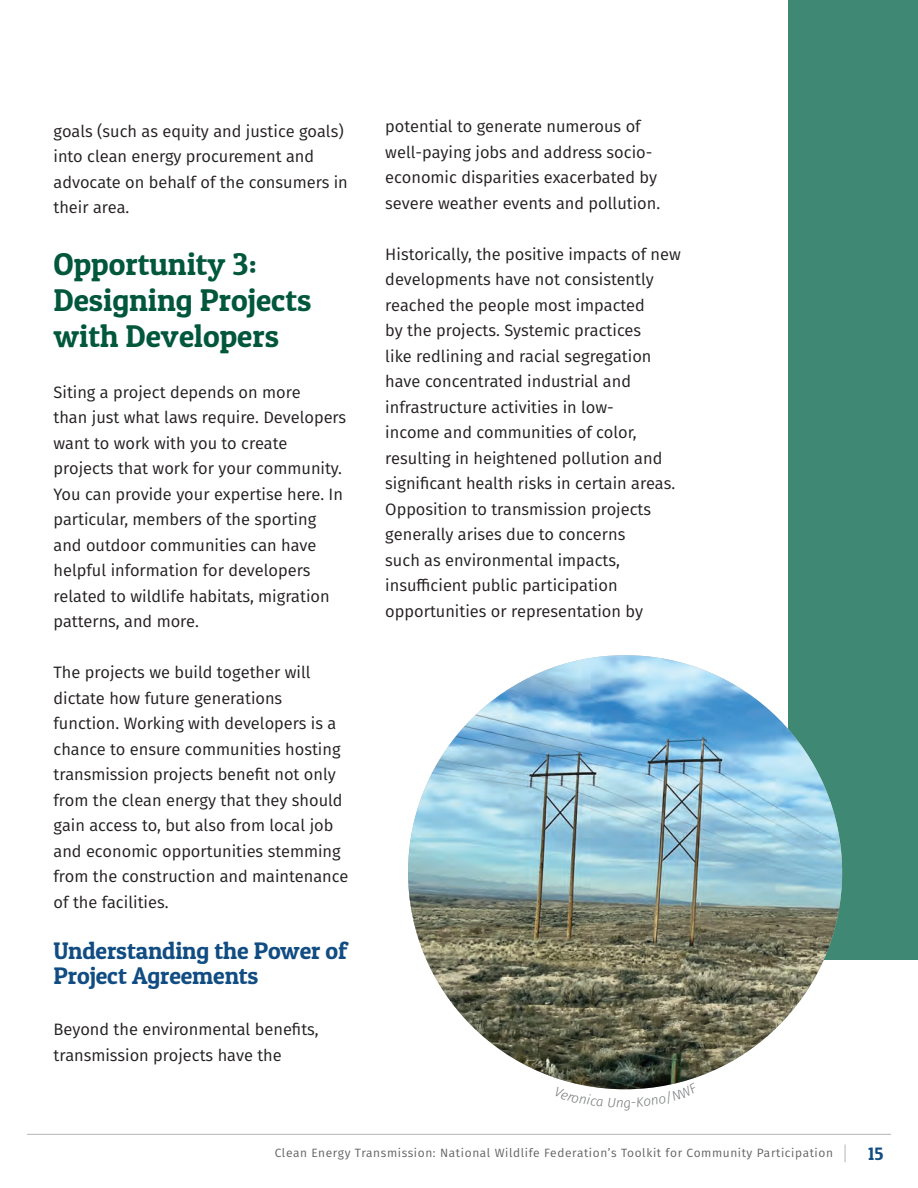
<style>
.page{position:relative;width:918px;height:1188px;background:#fff}
.page>*{position:absolute;margin:0;border:0;box-sizing:border-box;transform-origin:0 0}
.t1{font:31.5px/36px "Patua One";color:#00573c}
.t2{font:24px/25.5px "Patua One";letter-spacing:-.005em;color:#114d82}
.t3{font:18px "Patua One";color:#114d82}
.t4{font:16.5px/25.5px "Fira Sans";color:#231f20}
.t5{font:italic 300 13.5px "Fira Sans";color:#76787b}
.t6{font:12px "Fira Sans";letter-spacing:.05em;color:#636366}
</style>
<div class="page">
<hr style="left:27px;top:1134px;width:864px;height:1px;background:#bcbdc0">
<svg style="left:844px;top:1144px;width:2px;height:18px"></svg>
<div style="left:788px;top:0;width:130px;height:960px;background:#3f8874"></div>
<img style="left:408px;top:655px;width:434px;height:434px;border-radius:217px">
<svg style="left:651px;top:1083px;width:26px;height:5px"></svg>
<p class="t4" style="left:54px;top:118px;width:296px">goals (such as equity and justice goals) into clean energy procurement and advocate on behalf of the consumers in</p>
<p class="t4" style="left:54px;top:194px;width:77px">their area.</p>
<p class="t1" style="left:54px;top:246px;width:259px">Opportunity 3:<br>Designing Projects with Developers</p>
<p class="t4" style="left:54px;top:379px;width:249px">Siting a project depends on more</p>
<p class="t4" style="left:54px;top:405px;width:294px">than just what laws require. Developers want to work with you to create projects that work for your community.<br>You can provide your expertise here. In particular, members of the sporting</p>
<p class="t4" style="left:54px;top:532px;width:278px">and outdoor communities can have helpful information for developers related to wildlife habitats, migration patterns, and more.</p>
<p class="t4" style="left:54px;top:659px;width:296px">The projects we build together will dictate how future generations function. Working with developers is a chance to ensure communities hosting transmission projects benefit not only from the clean energy that they should gain access to, but also from local job and economic opportunities stemming from the construction and maintenance of the facilities.</p>
<p class="t2" style="left:54px;top:937px;width:295px">Understanding the Power of<br>Project Agreements</p>
<p class="t4" style="left:54px;top:1017px;width:267px">Beyond the environmental benefits, transmission projects have the</p>
<p class="t4" style="left:385px;top:114px;width:276px">potential to generate numerous of well-paying jobs and address socio&shy;economic disparities exacerbated by severe weather events and pollution.</p>
<p class="t4" style="left:385px;top:241px;width:297px">Historically, the positive impacts of new developments have not consistently reached the people most impacted<br>by the projects. Systemic practices<br>like redlining and racial segregation have concentrated industrial and infrastructure activities in low-<br>income and communities of color, resulting in heightened pollution and significant health risks in certain areas.<br>Opposition to transmission projects generally arises due to concerns<br>such as environmental impacts, insufficient public participation opportunities or representation by</p>
<p class="t5" style="left:573px;top:1088px;width:27px;rotate:9deg">onic</p>
<p class="t5" style="left:622px;top:1094px;width:29px;rotate:-5deg">g-Ko</p>
<p class="t6" style="left:275px;top:1144px;width:560px">Clean Energy Transmission: National Wildlife Federation’s Toolkit for Community Participation</p>
<p class="t3" style="left:868px;top:1143px;width:17px">15</p>
</div>
